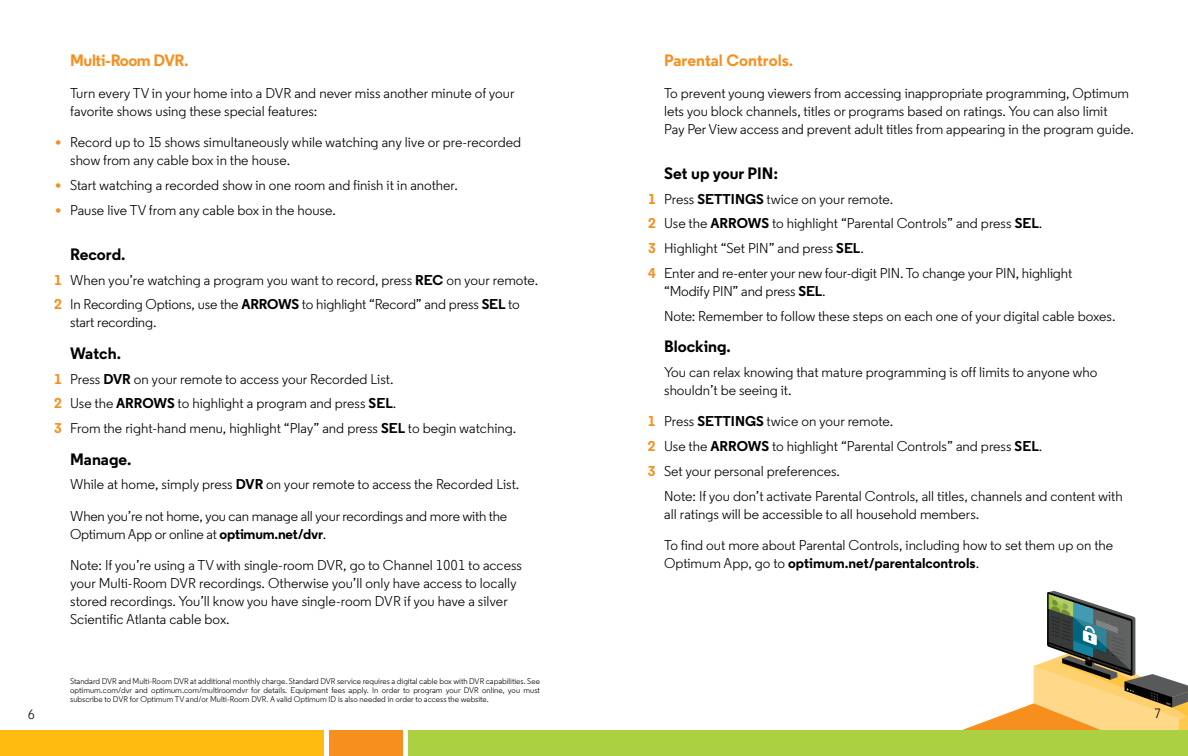
<style>
.page{position:relative;width:1188px;height:756px;background:#fff}
.page>*{position:absolute;margin:0;border:0;box-sizing:border-box;transform-origin:0 0}
.t1{font:700 16.5px "Regular";color:#000}
.t2{font:700 16.5px "Regular";letter-spacing:-.005em;color:#f78f1e}
.t3{font:700 16.5px "Regular";letter-spacing:-.025em;color:#f78f1e}
.t4{font:14.25px/18px "Regular";color:#000}
.t5{font:13.5px "Regular";color:#000}
.t6{font:8.25px/9px "Regular";color:#000;text-align:justify}
.s1{font-weight:700;color:#f78f1e}
.s2{font-weight:700}
</style>
<div class="page">
<svg style="left:960px;top:591px;width:228px;height:140px"></svg>
<div style="left:0;top:731px;width:323px;height:25px;background:#febc11"></div>
<div style="left:329px;top:731px;width:74px;height:25px;background:#f78f1e"></div>
<div style="left:408px;top:731px;width:780px;height:25px;background:#abd041"></div>
<p class="t3" style="left:70px;top:50px;width:120px">Multi-Room DVR.</p>
<p class="t4" style="left:70px;top:84px;width:446px">Turn every TV in your home into a DVR and never miss another minute of your favorite shows using these special features:</p>
<p class="t4" style="left:70px;top:134px;width:452px">Record up to 15 shows simultaneously while watching any live or pre-recorded show from any cable box in the house.</p>
<p class="t4" style="left:70px;top:173px;width:389px;line-height:24.8px">Start watching a recorded show in one room and finish it in another.<br>Pause live TV from any cable box in the house.</p>
<p class="t1" style="left:70px;top:244px;width:57px">Record.</p>
<p class="t4" style="left:54px;top:267px;width:486px;line-height:24.8px"><span class="s1">1</span> When you’re watching a program you want to record, press <span class="s2">REC</span> on your remote.<br><span class="s1">2</span> In Recording Options, use the <span class="s2">ARROWS</span> to highlight “Record” and press <span class="s2">SEL</span> to</p>
<p class="t4" style="left:70px;top:314px;width:88px">start recording.</p>
<p class="t1" style="left:70px;top:343px;width:52px">Watch.</p>
<p class="t4" style="left:54px;top:366px;width:464px;line-height:24.8px"><span class="s1">1</span> Press <span class="s2">DVR</span> on your remote to access your Recorded List.<br><span class="s1">2</span> Use the <span class="s2">ARROWS</span> to highlight a program and press <span class="s2">SEL</span>.<br><span class="s1">3</span> From the right-hand menu, highlight “Play” and press <span class="s2">SEL</span> to begin watching.</p>
<p class="t1" style="left:70px;top:449px;width:63px">Manage.</p>
<p class="t4" style="left:70px;top:476px;width:451px">While at home, simply press <span class="s2">DVR</span> on your remote to access the Recorded List.</p>
<p class="t4" style="left:70px;top:507px;width:439px">When you’re not home, you can manage all your recordings and more with the<br>Optimum App or online at <span class="s2">optimum.net/dvr</span>.</p>
<p class="t4" style="left:70px;top:557px;width:453px">Note: If you’re using a TV with single-room DVR, go to Channel 1001 to access your Multi-Room DVR recordings. Otherwise you’ll only have access to locally stored recordings. You’ll know you have single-room DVR if you have a silver Scientific Atlanta cable box.</p>
<p class="t6" style="left:70px;top:677px;width:471px">Standard DVR and Multi-Room DVR at additional monthly charge. Standard DVR service requires a digital cable box with DVR capabilities. See optimum.com/dvr and optimum.com/multiroomdvr for details. Equipment fees apply. In order to program your DVR online, you must subscribe to DVR for Optimum TV and/or Multi-Room DVR. A valid Optimum ID is also needed in order to access the website.</p>
<p class="t2" style="left:664px;top:50px;width:130px">Parental Controls.</p>
<p class="t4" style="left:664px;top:84px;width:471px">To prevent young viewers from accessing inappropriate programming, Optimum lets you block channels, titles or programs based on ratings. You can also limit<br>Pay Per View access and prevent adult titles from appearing in the program guide.</p>
<p class="t1" style="left:664px;top:163px;width:116px">Set up your PIN:</p>
<p class="t4" style="left:648px;top:186px;width:426px;line-height:24.8px"><span class="s1">1</span> Press <span class="s2">SETTINGS</span> twice on your remote.<br><span class="s1">2</span> Use the <span class="s2">ARROWS</span> to highlight “Parental Controls” and press <span class="s2">SEL</span>.<br><span class="s1">3</span> Highlight “Set PIN” and press <span class="s2">SEL</span>.<br><span class="s1">4</span> Enter and re-enter your new four-digit PIN. To change your PIN, highlight</p>
<p class="t4" style="left:664px;top:279px;width:453px;line-height:24.8px">“Modify PIN” and press <span class="s2">SEL</span>.<br>Note: Remember to follow these steps on each one of your digital cable boxes.</p>
<p class="t1" style="left:664px;top:336px;width:68px">Blocking.</p>
<p class="t4" style="left:664px;top:363px;width:435px">You can relax knowing that mature programming is off limits to anyone who shouldn’t be seeing it.</p>
<p class="t4" style="left:648px;top:409px;width:396px;line-height:24.8px"><span class="s1">1</span> Press <span class="s2">SETTINGS</span> twice on your remote.<br><span class="s1">2</span> Use the <span class="s2">ARROWS</span> to highlight “Parental Controls” and press <span class="s2">SEL</span>.<br><span class="s1">3</span> Set your personal preferences.</p>
<p class="t4" style="left:664px;top:487px;width:460px">Note: If you don’t activate Parental Controls, all titles, channels and content with all ratings will be accessible to all household members.</p>
<p class="t4" style="left:664px;top:536px;width:450px">To find out more about Parental Controls, including how to set them up on the<br>Optimum App, go to <span class="s2">optimum.net/parentalcontrols</span>.</p>
<p class="t5" style="left:28px;top:706px;width:9px">6</p>
<p class="t5" style="left:1154px;top:706px;width:9px">7</p>
</div>
